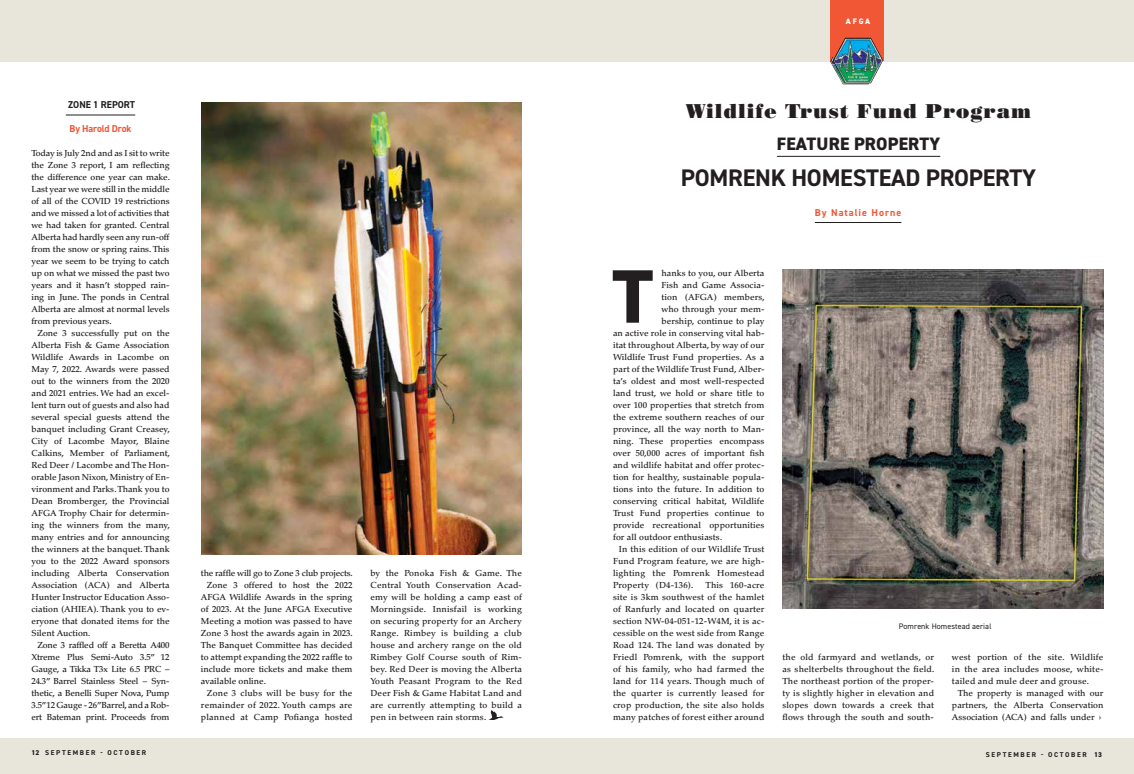
<style>
.page{position:relative;width:1134px;height:774px;background:#fff}
.page>*{position:absolute;margin:0;border:0;box-sizing:border-box;transform-origin:0 0}
.t1{font:800 75.9px "DIN2014";color:#231f20}
.t2{font:700 24px "DIN2014";letter-spacing:-.01em;color:#231f20}
.t3{font:20px "Bodoni Std Poster";letter-spacing:.05em;color:#231f20}
.t4{font:800 18px "DIN2014";letter-spacing:.01em;color:#231f20}
.t5{font:700 10px "DIN2014";letter-spacing:.1em;color:#f15635}
.t6{font:700 10px "DIN2014";letter-spacing:-.01em;color:#f15635}
.t7{font:700 10px "DIN2014";color:#231f20}
.t8{font:500 8.8px/12px "Palatino LT Std";letter-spacing:.01em;color:#231f20;text-align:justify}
.t9{font:500 8.8px "Palatino LT Std";letter-spacing:-.02em;color:#231f20}
.t10{font:8px "DIN2014";letter-spacing:.01em;color:#231f20}
.t11{font:800 8px "DIN2014";letter-spacing:.235em;color:#fff}
.t12{font:700 7px "DIN2014";letter-spacing:.235em;color:#231f20}
.s1{font-weight:800}
</style>
<div class="page">
<div style="left:0;top:738px;width:1134px;height:36px;background:#e8e6db"></div>
<div style="left:0;top:0;width:1134px;height:62px;background:#e8e6db"></div>
<div style="left:830px;top:0;width:51px;height:61px;background:#f15635"></div>
<img style="left:830px;top:56px;width:13px;height:20px">
<svg style="left:845px;top:0;width:38px;height:60px"></svg>
<img style="left:833px;top:38px;width:12px;height:37px">
<hr style="left:777px;top:156px;width:163px;height:1px;background:#231f20">
<hr style="left:815px;top:222px;width:86px;height:1px;background:#231f20">
<img style="left:782px;top:269px;width:322px;height:340px">
<hr style="left:66px;top:115px;width:69px;height:1px;background:#231f20">
<img style="left:201px;top:102px;width:321px;height:452px">
<svg style="left:488px;top:710px;width:16px;height:10px"></svg>
<p class="t7" style="left:68px;top:98px;width:68px">ZONE 1 REPORT</p>
<p class="t6" style="left:70px;top:122px;width:64px">By Harold Drok</p>
<p class="t8" style="left:32px;top:147px;width:140px">Today is July 2nd and as I sit to write the Zone 3 report, I am reflecting the difference one year can make.<br>Last year we were still in the middle of all of the COVID 19 restrictions and we missed a lot of activities that we had taken for granted. Central Alberta had hardly seen any run-off from the snow or spring rains. This year we seem to be trying to catch up on what we missed the past two years and it hasn’t stopped rain&shy;ing in June. The ponds in Central Alberta are almost at normal levels from previous years.</p>
<p class="t8" style="left:32px;top:327px;width:140px;text-indent:6px">Zone 3 successfully put on the Alberta Fish &amp; Game Association Wildlife Awards in Lacombe on May 7, 2022. Awards were passed out to the winners from the 2020 and 2021 entries. We had an excel&shy;lent turn out of guests and also had several special guests attend the banquet including Grant Creasey, City of Lacombe Mayor, Blaine Calkins, Member of Parliament, Red Deer / Lacombe and The Hon&shy;orable Jason Nixon, Ministry of En&shy;vironment and Parks. Thank you to Dean Bromberger, the Provincial AFGA Trophy Chair for determin&shy;ing the winners from the many, many entries and for announcing the winners at the banquet. Thank you to the 2022 Award sponsors including Alberta Conservation Association (ACA) and Alberta Hunter Instructor Education Asso&shy;ciation (AHIEA). Thank you to ev&shy;eryone that donated items for the Silent Auction.</p>
<p class="t8" style="left:32px;top:639px;width:140px;text-indent:6px">Zone 3 raffled off a Beretta A400<br>Xtreme Plus Semi-Auto 3.5” 12<br>Gauge, a Tikka T3x Lite 6.5 PRC – 24.3” Barrel Stainless Steel – Syn&shy;thetic, a Benelli Super Nova, Pump 3.5” 12 Gauge - 26” Barrel, and a Rob&shy;ert Bateman print. Proceeds from</p>
<p class="t9" style="left:201px;top:568px;width:153px">the raffle will go to Zone 3 club projects.</p>
<p class="t8" style="left:207px;top:579px;width:147px">Zone 3 offered to host the 2022</p>
<p class="t8" style="left:201px;top:591px;width:153px">AFGA Wildlife Awards in the spring</p>
<p class="t8" style="left:201px;top:603px;width:153px">of 2023. At the June AFGA Executive</p>
<p class="t8" style="left:201px;top:615px;width:153px">Meeting a motion was passed to have</p>
<p class="t8" style="left:201px;top:627px;width:153px">Zone 3 host the awards again in 2023.</p>
<p class="t8" style="left:201px;top:639px;width:153px">The Banquet Committee has decided</p>
<p class="t8" style="left:201px;top:651px;width:153px">to attempt expanding the 2022 raffle to</p>
<p class="t8" style="left:201px;top:663px;width:153px">include more tickets and make them</p>
<p class="t8" style="left:201px;top:675px;width:66px">available online.</p>
<p class="t8" style="left:207px;top:687px;width:147px">Zone 3 clubs will be busy for the</p>
<p class="t8" style="left:201px;top:699px;width:153px">remainder of 2022. Youth camps are</p>
<p class="t8" style="left:201px;top:711px;width:153px">planned at Camp Pofianga hosted</p>
<p class="t8" style="left:370px;top:567px;width:153px">by the Ponoka Fish &amp; Game. The Central Youth Conservation Acad&shy;emy will be holding a camp east of Morningside. Innisfail is working on securing property for an Archery Range. Rimbey is building a club house and archery range on the old Rimbey Golf Course south of Rim&shy;bey. Red Deer is moving the Alberta Youth Peasant Program to the Red Deer Fish &amp; Game Habitat Land and are currently attempting to build a pen in between rain storms.</p>
<p class="t11" style="left:846px;top:16px;width:26px">AFGA</p>
<p class="t11" style="left:843px;top:17px;width:26px">AFGA</p>
<h3 class="t3" style="left:686px;top:99px;width:347px">Wildlife Trust Fund Program</h3>
<h3 class="t4" style="left:777px;top:132px;width:165px">FEATURE PROPERTY</h3>
<h2 class="t2" style="left:681px;top:162px;width:357px">POMRENK HOMESTEAD PROPERTY</h2>
<p class="t5" style="left:815px;top:205px;width:88px">By Natalie Horne</p>
<p class="t8" style="left:661px;top:267px;width:105px">hanks to you, our Alberta</p>
<p class="t8" style="left:661px;top:279px;width:105px">Fish and Game Associa-</p>
<p class="t8" style="left:661px;top:291px;width:105px">tion (AFGA) members,</p>
<p class="t8" style="left:661px;top:303px;width:105px">who through your mem-</p>
<p class="t8" style="left:661px;top:315px;width:105px">bership, continue to play</p>
<p class="t8" style="left:613px;top:327px;width:153px">an active role in conserving vital hab-</p>
<p class="t8" style="left:613px;top:339px;width:153px">itat throughout Alberta, by way of our</p>
<p class="t8" style="left:613px;top:351px;width:153px">Wildlife Trust Fund properties. As a</p>
<p class="t8" style="left:613px;top:363px;width:153px">part of the Wildlife Trust Fund, Alber-</p>
<p class="t8" style="left:613px;top:375px;width:153px">ta’s oldest and most well-respected</p>
<p class="t8" style="left:613px;top:387px;width:153px">land trust, we hold or share title to</p>
<p class="t8" style="left:613px;top:399px;width:153px">over 100 properties that stretch from</p>
<p class="t8" style="left:613px;top:411px;width:153px">the extreme southern reaches of our</p>
<p class="t8" style="left:613px;top:423px;width:153px">province, all the way north to Man-</p>
<p class="t8" style="left:613px;top:435px;width:153px">ning. These properties encompass</p>
<p class="t8" style="left:613px;top:447px;width:153px">over 50,000 acres of important fish</p>
<p class="t8" style="left:613px;top:459px;width:153px">and wildlife habitat and offer protec-</p>
<p class="t8" style="left:613px;top:471px;width:153px">tion for healthy, sustainable popula-</p>
<p class="t8" style="left:613px;top:483px;width:153px">tions into the future. In addition to</p>
<p class="t8" style="left:613px;top:495px;width:153px">conserving critical habitat, Wildlife</p>
<p class="t8" style="left:613px;top:507px;width:153px">Trust Fund properties continue to</p>
<p class="t8" style="left:613px;top:519px;width:153px">provide recreational opportunities</p>
<p class="t8" style="left:613px;top:531px;width:111px">for all outdoor enthusiasts.</p>
<p class="t8" style="left:619px;top:543px;width:147px">In this edition of our Wildlife Trust</p>
<p class="t8" style="left:613px;top:555px;width:153px">Fund Program feature, we are high-</p>
<p class="t8" style="left:613px;top:567px;width:153px">lighting the Pomrenk Homestead</p>
<p class="t8" style="left:613px;top:579px;width:82px">Property (D4-136).</p>
<h1 class="t1" style="left:612px;top:246px;width:43px">T</h1>
<p class="t8" style="left:613px;top:579px;width:153px;text-indent:93px">This 160-acre site is 3km southwest of the hamlet of Ranfurly and located on quarter section NW-04-051-12-W4M, it is ac&shy;cessible on the west side from Range Road 124. The land was donated by Friedl Pomrenk, with the support of his family, who had farmed the land for 114 years. Though much of the quarter is currently leased for crop production, the site also holds many patches of forest either around</p>
<p class="t10" style="left:899px;top:621px;width:94px">Pomrenk Homestead aerial</p>
<p class="t8" style="left:782px;top:651px;width:153px">the old farmyard and wetlands, or as shelterbelts throughout the field.<br>The northeast portion of the proper&shy;ty is slightly higher in elevation and slopes down towards a creek that flows through the south and south-</p>
<p class="t8" style="left:952px;top:651px;width:153px">west portion of the site. Wildlife in the area includes moose, white&shy;tailed and mule deer and grouse.</p>
<p class="t8" style="left:952px;top:687px;width:153px;text-indent:6px">The property is managed with our partners, the Alberta Conservation Association (ACA) and falls under</p>
<p class="t12" style="left:32px;top:748px;width:116px"><span class="s1">12</span> SEPTEMBER - OCTOBER</p>
<p class="t12" style="left:986px;top:750px;width:118px">SEPTEMBER - OCTOBER <span class="s1">13</span></p>
</div>
